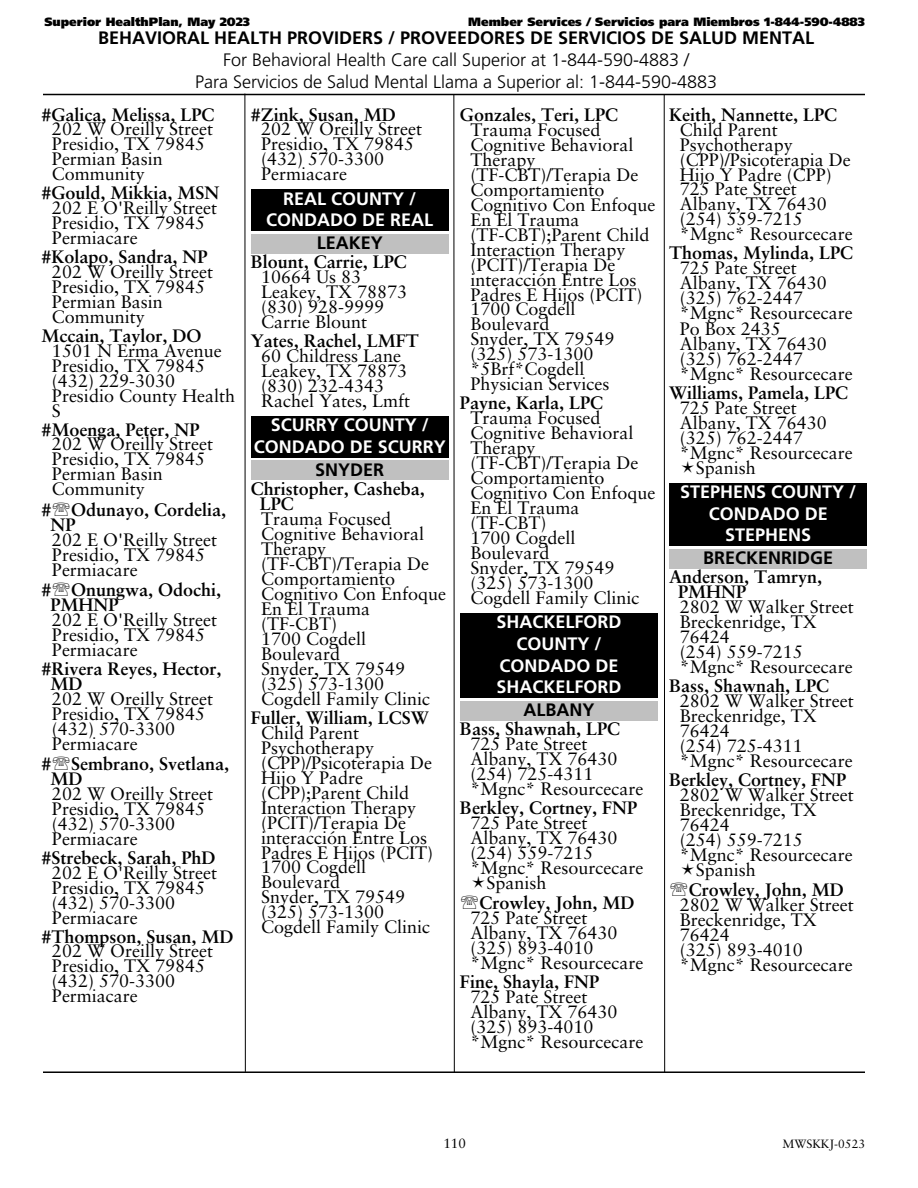
<style>
.page{position:relative;width:918px;height:1188px;background:#fff}
.page>*{position:absolute;margin:0;border:0;box-sizing:border-box;transform-origin:0 0}
.t1{font:18px/15px "Sabon LT Std";color:#000}
.t2{font:700 18px/15px "Sabon LT Std";color:#000}
.t3{font:700 18px/21.6px "Frutiger LT Std";color:#fff;text-align:center}
.t4{font:300 18px/21.6px "Frutiger LT Std";color:#000;text-align:center}
.t5{font:700 18px "Frutiger LT Std";color:#000}
.t6{font:13.5px "Sabon LT Std";color:#000}
.t7{font:900 12px "Frutiger LT Std";color:#000}
.t8{font:12px "Sabon LT Std";color:#000}
</style>
<div class="page">
<div style="left:251px;top:189px;width:198px;height:42px;background:#000"></div>
<div style="left:251px;top:234px;width:198px;height:20px;background:#c0c0c0"></div>
<div style="left:251px;top:416px;width:198px;height:41px;background:#000"></div>
<div style="left:251px;top:461px;width:198px;height:19px;background:#c0c0c0"></div>
<div style="left:460px;top:613px;width:198px;height:85px;background:#000"></div>
<div style="left:460px;top:701px;width:198px;height:20px;background:#c0c0c0"></div>
<div style="left:669px;top:483px;width:198px;height:63px;background:#000"></div>
<div style="left:669px;top:549px;width:198px;height:19px;background:#c0c0c0"></div>
<hr style="left:43px;top:94px;width:822px;height:1px;background:#000">
<hr style="left:43px;top:1071px;width:822px;height:2px;background:#000">
<svg style="left:244px;top:93px;width:2px;height:979px;background:#7e7e7e"></svg>
<svg style="left:453px;top:95px;width:2px;height:977px;background:#7e7e7e"></svg>
<svg style="left:663px;top:93px;width:31px;height:979px"></svg>
<p class="t7" style="left:44px;top:17px;width:207px">Superior HealthPlan, May 2023</p>
<p class="t7" style="left:468px;top:17px;width:398px">Member Services / Servicios para Miembros 1-844-590-4883</p>
<p class="t5" style="left:98px;top:32px;width:718px">BEHAVIORAL HEALTH PROVIDERS / PROVEEDORES DE SERVICIOS DE SALUD MENTAL</p>
<p class="t4" style="left:195px;top:50px;width:524px">For Behavioral Health Care call Superior at 1-844-590-4883 /<br>Para Servicios de Salud Mental Llama a Superior al: 1-844-590-4883</p>
<p class="t2" style="left:41px;top:109px;width:175px">#Galica, Melissa, LPC</p>
<p class="t1" style="left:52px;top:123px;width:163px">202 W Oreilly Street<br>Presidio, TX 79845<br>Permian Basin<br>Community</p>
<p class="t2" style="left:41px;top:187px;width:180px">#Gould, Mikkia, MSN</p>
<p class="t1" style="left:52px;top:202px;width:167px">202 E O'Reilly Street<br>Presidio, TX 79845<br>Permiacare</p>
<p class="t2" style="left:41px;top:251px;width:168px">#Kolapo, Sandra, NP</p>
<p class="t1" style="left:52px;top:266px;width:163px">202 W Oreilly Street<br>Presidio, TX 79845<br>Permian Basin<br>Community</p>
<p class="t2" style="left:41px;top:330px;width:162px">Mccain, Taylor, DO</p>
<p class="t1" style="left:52px;top:345px;width:185px">1501 N Erma Avenue<br>Presidio, TX 79845 (432) 229-3030<br>Presidio County Health<br>S</p>
<p class="t2" style="left:41px;top:424px;width:160px">#Moenga, Peter, NP</p>
<p class="t1" style="left:52px;top:438px;width:163px">202 W Oreilly Street<br>Presidio, TX 79845<br>Permian Basin<br>Community</p>
<p class="t2" style="left:50px;top:504px;width:177px;text-indent:-9px"># Odunayo, Cordelia,<br>NP</p>
<p class="t1" style="left:52px;top:534px;width:167px">202 E O'Reilly Street<br>Presidio, TX 79845<br>Permiacare</p>
<p class="t2" style="left:50px;top:584px;width:172px;text-indent:-9px"># Onungwa, Odochi,<br>PMHNP</p>
<p class="t1" style="left:52px;top:614px;width:167px">202 E O'Reilly Street<br>Presidio, TX 79845<br>Permiacare</p>
<p class="t2" style="left:50px;top:663px;width:173px;text-indent:-9px">#Rivera Reyes, Hector,<br>MD</p>
<p class="t1" style="left:52px;top:693px;width:163px">202 W Oreilly Street<br>Presidio, TX 79845 (432) 570-3300<br>Permiacare</p>
<p class="t2" style="left:50px;top:758px;width:180px;text-indent:-9px"># Sembrano, Svetlana,<br>MD</p>
<p class="t1" style="left:52px;top:788px;width:163px">202 W Oreilly Street<br>Presidio, TX 79845 (432) 570-3300<br>Permiacare</p>
<p class="t2" style="left:41px;top:852px;width:176px">#Strebeck, Sarah, PhD</p>
<p class="t1" style="left:52px;top:867px;width:167px">202 E O'Reilly Street<br>Presidio, TX 79845 (432) 570-3300<br>Permiacare</p>
<p class="t2" style="left:41px;top:931px;width:194px">#Thompson, Susan, MD</p>
<p class="t1" style="left:52px;top:946px;width:163px">202 W Oreilly Street<br>Presidio, TX 79845 (432) 570-3300<br>Permiacare</p>
<p class="t2" style="left:251px;top:109px;width:147px">#Zink, Susan, MD</p>
<p class="t1" style="left:261px;top:123px;width:163px">202 W Oreilly Street<br>Presidio, TX 79845 (432) 570-3300<br>Permiacare</p>
<p class="t3" style="left:266px;top:189px;width:169px">REAL COUNTY /<br>CONDADO DE REAL</p>
<p class="t5" style="left:317px;top:236px;width:68px">LEAKEY</p>
<p class="t2" style="left:251px;top:256px;width:158px">Blount, Carrie, LPC</p>
<p class="t1" style="left:261px;top:271px;width:148px">10664 Us 83<br>Leakey, TX 78873 (830) 928-9999<br>Carrie Blount</p>
<p class="t2" style="left:251px;top:335px;width:169px">Yates, Rachel, LMFT</p>
<p class="t1" style="left:261px;top:350px;width:150px">60 Childress Lane<br>Leakey, TX 78873 (830) 232-4343<br>Rachel Yates, Lmft</p>
<p class="t3" style="left:254px;top:416px;width:194px">SCURRY COUNTY /<br>CONDADO DE SCURRY</p>
<p class="t5" style="left:315px;top:463px;width:71px">SNYDER</p>
<p class="t2" style="left:260px;top:483px;width:167px;text-indent:-9px">Christopher, Casheba,<br>LPC</p>
<p class="t1" style="left:261px;top:513px;width:187px">Trauma Focused<br>Cognitive Behavioral<br>Therapy (TF-CBT)/Terapia De<br>Comportamiento<br>Cognitivo Con Enfoque<br>En El Trauma (TF-CBT)<br>1700 Cogdell<br>Boulevard<br>Snyder, TX 79549 (325) 573-1300<br>Cogdell Family Clinic</p>
<p class="t2" style="left:251px;top:712px;width:180px">Fuller, William, LCSW</p>
<p class="t1" style="left:261px;top:727px;width:174px">Child Parent<br>Psychotherapy (CPP)/Psicoterapia De<br>Hijo Y Padre (CPP);Parent Child<br>Interaction Therapy (PCIT)/Terapia De interacción Entre Los<br>Padres E Hijos (PCIT)<br>1700 Cogdell<br>Boulevard<br>Snyder, TX 79549 (325) 573-1300<br>Cogdell Family Clinic</p>
<p class="t2" style="left:460px;top:109px;width:160px">Gonzales, Teri, LPC</p>
<p class="t1" style="left:470px;top:124px;width:187px">Trauma Focused<br>Cognitive Behavioral<br>Therapy (TF-CBT)/Terapia De<br>Comportamiento<br>Cognitivo Con Enfoque<br>En El Trauma (TF-CBT);Parent Child<br>Interaction Therapy (PCIT)/Terapia De interacción Entre Los<br>Padres E Hijos (PCIT)<br>1700 Cogdell<br>Boulevard<br>Snyder, TX 79549 (325) 573-1300 *5Brf*Cogdell<br>Physician Services</p>
<p class="t2" style="left:460px;top:397px;width:145px">Payne, Karla, LPC</p>
<p class="t1" style="left:470px;top:412px;width:187px">Trauma Focused<br>Cognitive Behavioral<br>Therapy (TF-CBT)/Terapia De<br>Comportamiento<br>Cognitivo Con Enfoque<br>En El Trauma (TF-CBT)<br>1700 Cogdell<br>Boulevard<br>Snyder, TX 79549 (325) 573-1300<br>Cogdell Family Clinic</p>
<p class="t3" style="left:496px;top:613px;width:127px">SHACKELFORD<br>COUNTY /<br>CONDADO DE<br>SHACKELFORD</p>
<p class="t5" style="left:524px;top:703px;width:72px">ALBANY</p>
<p class="t2" style="left:460px;top:723px;width:162px">Bass, Shawnah, LPC</p>
<p class="t1" style="left:470px;top:738px;width:174px">725 Pate Street<br>Albany, TX 76430 (254) 725-4311 *Mgnc* Resourcecare</p>
<p class="t2" style="left:460px;top:802px;width:179px">Berkley, Cortney, FNP</p>
<p class="t1" style="left:470px;top:817px;width:118px">725 Pate Street</p>
<p class="t1" style="left:470px;top:832px;width:149px">Albany, TX 76430</p>
<p class="t1" style="left:470px;top:847px;width:125px">(254) 559-7215</p>
<p class="t1" style="left:470px;top:862px;width:174px">*Mgnc* Resourcecare</p>
<p class="t1" style="left:487px;top:877px;width:62px">Spanish</p>
<p class="t2" style="left:480px;top:897px;width:157px">Crowley, John, MD</p>
<p class="t1" style="left:470px;top:912px;width:174px">725 Pate Street<br>Albany, TX 76430 (325) 893-4010 *Mgnc* Resourcecare</p>
<p class="t2" style="left:460px;top:976px;width:141px">Fine, Shayla, FNP</p>
<p class="t1" style="left:470px;top:991px;width:174px">725 Pate Street<br>Albany, TX 76430 (325) 893-4010 *Mgnc* Resourcecare</p>
<p class="t2" style="left:669px;top:109px;width:169px">Keith, Nannette, LPC</p>
<p class="t1" style="left:680px;top:124px;width:174px">Child Parent<br>Psychotherapy (CPP)/Psicoterapia De<br>Hijo Y Padre (CPP)<br>725 Pate Street<br>Albany, TX 76430 (254) 559-7215 *Mgnc* Resourcecare</p>
<p class="t2" style="left:669px;top:247px;width:186px">Thomas, Mylinda, LPC</p>
<p class="t1" style="left:680px;top:262px;width:174px">725 Pate Street<br>Albany, TX 76430 (325) 762-2447 *Mgnc* Resourcecare<br>Po Box 2435<br>Albany, TX 76430 (325) 762-2447 *Mgnc* Resourcecare</p>
<p class="t2" style="left:669px;top:387px;width:181px">Williams, Pamela, LPC</p>
<p class="t1" style="left:680px;top:402px;width:118px">725 Pate Street</p>
<p class="t1" style="left:680px;top:417px;width:149px">Albany, TX 76430</p>
<p class="t1" style="left:680px;top:432px;width:125px">(325) 762-2447</p>
<p class="t1" style="left:680px;top:447px;width:174px">*Mgnc* Resourcecare</p>
<p class="t1" style="left:696px;top:462px;width:62px">Spanish</p>
<p class="t3" style="left:680px;top:483px;width:178px">STEPHENS COUNTY /<br>CONDADO DE<br>STEPHENS</p>
<p class="t5" style="left:703px;top:551px;width:132px">BRECKENRIDGE</p>
<p class="t2" style="left:678px;top:571px;width:146px;text-indent:-9px">Anderson, Tamryn,<br>PMHNP</p>
<p class="t1" style="left:680px;top:601px;width:176px">2802 W Walker Street<br>Breckenridge, TX<br>76424<br>(254) 559-7215 *Mgnc* Resourcecare</p>
<p class="t2" style="left:669px;top:680px;width:162px">Bass, Shawnah, LPC</p>
<p class="t1" style="left:680px;top:695px;width:176px">2802 W Walker Street<br>Breckenridge, TX<br>76424<br>(254) 725-4311 *Mgnc* Resourcecare</p>
<p class="t2" style="left:669px;top:774px;width:179px">Berkley, Cortney, FNP</p>
<p class="t1" style="left:680px;top:789px;width:176px">2802 W Walker Street</p>
<p class="t1" style="left:680px;top:804px;width:138px">Breckenridge, TX</p>
<p class="t1" style="left:680px;top:819px;width:52px">76424</p>
<p class="t1" style="left:680px;top:834px;width:125px">(254) 559-7215</p>
<p class="t1" style="left:680px;top:849px;width:174px">*Mgnc* Resourcecare</p>
<p class="t1" style="left:696px;top:864px;width:62px">Spanish</p>
<p class="t2" style="left:689px;top:884px;width:157px">Crowley, John, MD</p>
<p class="t1" style="left:680px;top:899px;width:176px">2802 W Walker Street<br>Breckenridge, TX<br>76424<br>(325) 893-4010 *Mgnc* Resourcecare</p>
<p class="t6" style="left:443px;top:1138px;width:24px">110</p>
<p class="t8" style="left:782px;top:1139px;width:84px">MWSKKJ-0523</p>
</div>
